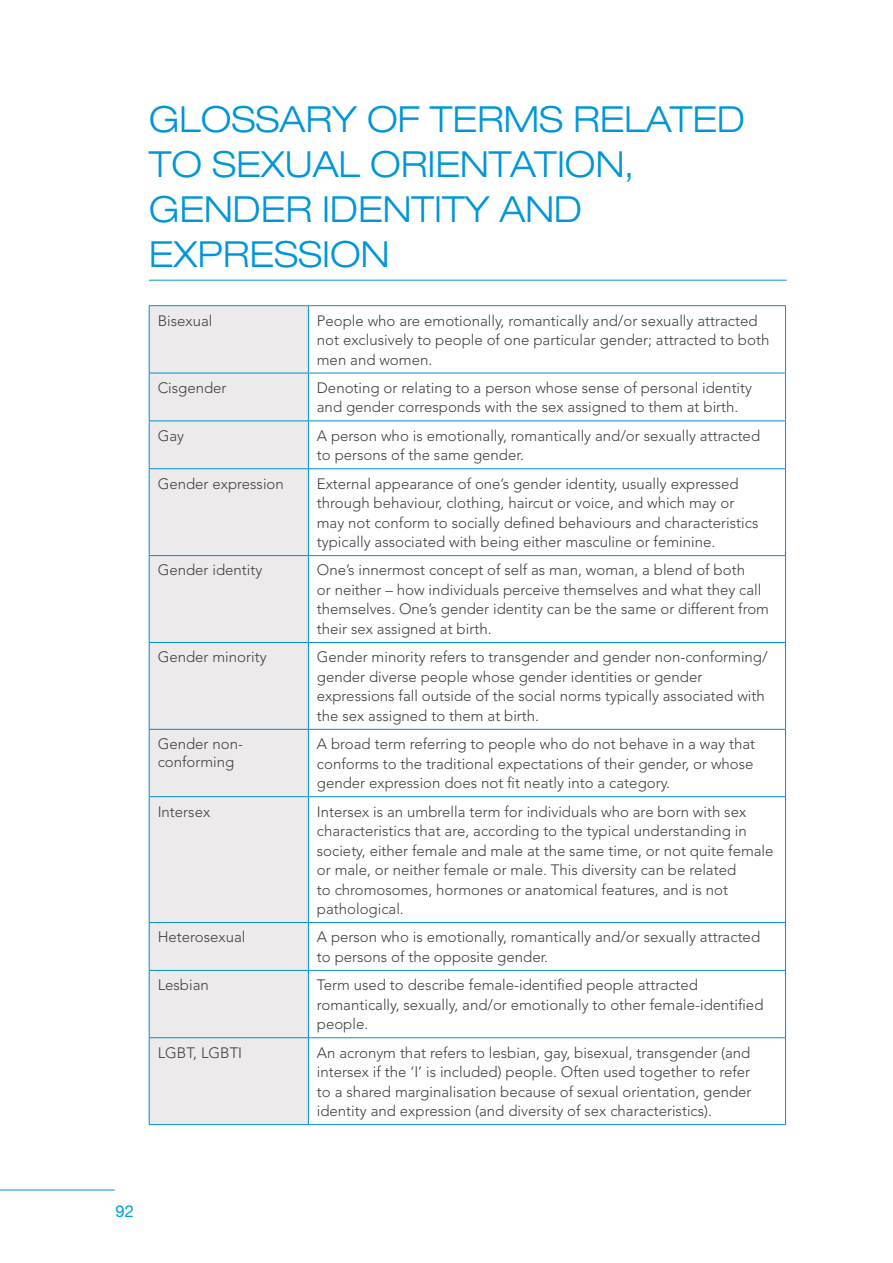
<style>
.page{position:relative;width:893px;height:1263px;background:#fff}
.page>*{position:absolute;margin:0;border:0;box-sizing:border-box;transform-origin:0 0}
.t1{font:300 expanded 36px/45px "Helvetica Neue LT Std";color:#0096d8}
.t2{font:16.5px "Helvetica Neue LT Std";color:#009edb}
.t3{font:300 15px/19.5px "Avenir LT Std";color:#414042}
</style>
<div class="page">
<hr style="left:0;top:1189px;width:115px;height:1px;background:#008fd5">
<hr style="left:149px;top:280px;width:638px;height:1px;background:#0096d8">
<div style="left:150px;top:306px;width:158px;height:818px;background:#eceaea"></div>
<hr style="left:149px;top:305px;width:159px;height:1px;background:#008fd5">
<hr style="left:149px;top:306px;width:1px;height:67px;background:#008fd5">
<hr style="left:308px;top:305px;width:478px;height:1px;background:#008fd5">
<hr style="left:308px;top:306px;width:1px;height:67px;background:#008fd5">
<hr style="left:785px;top:306px;width:1px;height:67px;background:#008fd5">
<hr style="left:149px;top:373px;width:159px;height:1px;background:#008fd5">
<hr style="left:149px;top:373px;width:1px;height:47px;background:#008fd5">
<hr style="left:308px;top:373px;width:478px;height:1px;background:#008fd5">
<hr style="left:308px;top:373px;width:1px;height:47px;background:#008fd5">
<hr style="left:785px;top:373px;width:1px;height:47px;background:#008fd5">
<hr style="left:149px;top:420px;width:159px;height:1px;background:#008fd5">
<hr style="left:149px;top:421px;width:1px;height:47px;background:#008fd5">
<hr style="left:308px;top:420px;width:478px;height:1px;background:#008fd5">
<hr style="left:308px;top:421px;width:1px;height:47px;background:#008fd5">
<hr style="left:785px;top:421px;width:1px;height:47px;background:#008fd5">
<hr style="left:149px;top:468px;width:159px;height:1px;background:#008fd5">
<hr style="left:149px;top:469px;width:1px;height:86px;background:#008fd5">
<hr style="left:308px;top:468px;width:478px;height:1px;background:#008fd5">
<hr style="left:308px;top:469px;width:1px;height:86px;background:#008fd5">
<hr style="left:785px;top:469px;width:1px;height:86px;background:#008fd5">
<hr style="left:149px;top:555px;width:159px;height:1px;background:#008fd5">
<hr style="left:149px;top:556px;width:1px;height:86px;background:#008fd5">
<hr style="left:308px;top:555px;width:478px;height:1px;background:#008fd5">
<hr style="left:308px;top:556px;width:1px;height:86px;background:#008fd5">
<hr style="left:785px;top:556px;width:1px;height:86px;background:#008fd5">
<hr style="left:149px;top:642px;width:159px;height:1px;background:#008fd5">
<hr style="left:149px;top:643px;width:1px;height:86px;background:#008fd5">
<hr style="left:308px;top:642px;width:478px;height:1px;background:#008fd5">
<hr style="left:308px;top:643px;width:1px;height:86px;background:#008fd5">
<hr style="left:785px;top:643px;width:1px;height:86px;background:#008fd5">
<hr style="left:149px;top:729px;width:159px;height:1px;background:#008fd5">
<hr style="left:149px;top:730px;width:1px;height:66px;background:#008fd5">
<hr style="left:308px;top:729px;width:478px;height:1px;background:#008fd5">
<hr style="left:308px;top:730px;width:1px;height:66px;background:#008fd5">
<hr style="left:785px;top:730px;width:1px;height:66px;background:#008fd5">
<hr style="left:149px;top:796px;width:159px;height:1px;background:#008fd5">
<hr style="left:149px;top:797px;width:1px;height:125px;background:#008fd5">
<hr style="left:308px;top:796px;width:478px;height:1px;background:#008fd5">
<hr style="left:308px;top:797px;width:1px;height:125px;background:#008fd5">
<hr style="left:785px;top:797px;width:1px;height:125px;background:#008fd5">
<hr style="left:149px;top:922px;width:159px;height:1px;background:#008fd5">
<hr style="left:149px;top:923px;width:1px;height:47px;background:#008fd5">
<hr style="left:308px;top:922px;width:478px;height:1px;background:#008fd5">
<hr style="left:308px;top:923px;width:1px;height:47px;background:#008fd5">
<hr style="left:785px;top:923px;width:1px;height:47px;background:#008fd5">
<hr style="left:149px;top:970px;width:159px;height:1px;background:#008fd5">
<hr style="left:149px;top:971px;width:1px;height:66px;background:#008fd5">
<hr style="left:308px;top:970px;width:478px;height:1px;background:#008fd5">
<hr style="left:308px;top:971px;width:1px;height:66px;background:#008fd5">
<hr style="left:785px;top:971px;width:1px;height:66px;background:#008fd5">
<hr style="left:149px;top:1037px;width:159px;height:1px;background:#008fd5">
<hr style="left:149px;top:1038px;width:1px;height:86px;background:#008fd5">
<hr style="left:308px;top:1037px;width:478px;height:1px;background:#008fd5">
<hr style="left:308px;top:1038px;width:1px;height:86px;background:#008fd5">
<hr style="left:785px;top:1038px;width:1px;height:86px;background:#008fd5">
<hr style="left:149px;top:1124px;width:159px;height:1px;background:#008fd5">
<hr style="left:308px;top:1124px;width:478px;height:1px;background:#008fd5">
<h1 class="t1" style="left:149px;top:96px;width:598px">GLOSSARY OF TERMS RELATED<br>TO SEXUAL ORIENTATION,<br>GENDER IDENTITY AND<br>EXPRESSION</h1>
<p class="t3" style="left:158px;top:311px;width:56px">Bisexual</p>
<p class="t3" style="left:317px;top:311px;width:454px">People who are emotionally, romantically and/or sexually attracted not exclusively to people of one particular gender; attracted to both men and women.</p>
<p class="t3" style="left:158px;top:378px;width:70px">Cisgender</p>
<p class="t3" style="left:317px;top:378px;width:437px">Denoting or relating to a person whose sense of personal identity and gender corresponds with the sex assigned to them at birth.</p>
<p class="t3" style="left:158px;top:426px;width:28px">Gay</p>
<p class="t3" style="left:317px;top:426px;width:445px">A person who is emotionally, romantically and/or sexually attracted to persons of the same gender.</p>
<p class="t3" style="left:158px;top:474px;width:128px">Gender expression</p>
<p class="t3" style="left:317px;top:474px;width:443px">External appearance of one’s gender identity, usually expressed through behaviour, clothing, haircut or voice, and which may or may not conform to socially defined behaviours and characteristics typically associated with being either masculine or feminine.</p>
<p class="t3" style="left:158px;top:561px;width:106px">Gender identity</p>
<p class="t3" style="left:317px;top:561px;width:454px">One’s innermost concept of self as man, woman, a blend of both<br>or neither – how individuals perceive themselves and what they call themselves. One’s gender identity can be the same or different from their sex assigned at birth.</p>
<p class="t3" style="left:158px;top:647px;width:110px">Gender minority</p>
<p class="t3" style="left:317px;top:647px;width:452px">Gender minority refers to transgender and gender non-conforming/ gender diverse people whose gender identities or gender expressions fall outside of the social norms typically associated with the sex assigned to them at birth.</p>
<p class="t3" style="left:158px;top:735px;width:87px;line-height:18px">Gender non&shy;conforming</p>
<p class="t3" style="left:317px;top:734px;width:440px;text-align:justify">A broad term referring to people who do not behave in a way that conforms to the traditional expectations of their gender, or whose gender expression does not fit neatly into a category.</p>
<p class="t3" style="left:158px;top:802px;width:54px">Intersex</p>
<p class="t3" style="left:317px;top:802px;width:458px">Intersex is an umbrella term for individuals who are born with sex characteristics that are, according to the typical understanding in society, either female and male at the same time, or not quite female or male, or neither female or male. This diversity can be related<br>to chromosomes, hormones or anatomical features, and is not pathological.</p>
<p class="t3" style="left:158px;top:927px;width:89px">Heterosexual</p>
<p class="t3" style="left:317px;top:927px;width:445px">A person who is emotionally, romantically and/or sexually attracted to persons of the opposite gender.</p>
<p class="t3" style="left:158px;top:975px;width:53px">Lesbian</p>
<p class="t3" style="left:317px;top:975px;width:448px">Term used to describe female-identified people attracted romantically, sexually, and/or emotionally to other female-identified people.</p>
<p class="t3" style="left:158px;top:1043px;width:86px">LGBT, LGBTI</p>
<p class="t3" style="left:317px;top:1043px;width:436px;text-align:justify">An acronym that refers to lesbian, gay, bisexual, transgender (and intersex if the ‘I’ is included) people. Often used together to refer to a shared marginalisation because of sexual orientation, gender identity and expression (and diversity of sex characteristics).</p>
<p class="t2" style="left:116px;top:1202px;width:20px">92</p>
</div>
